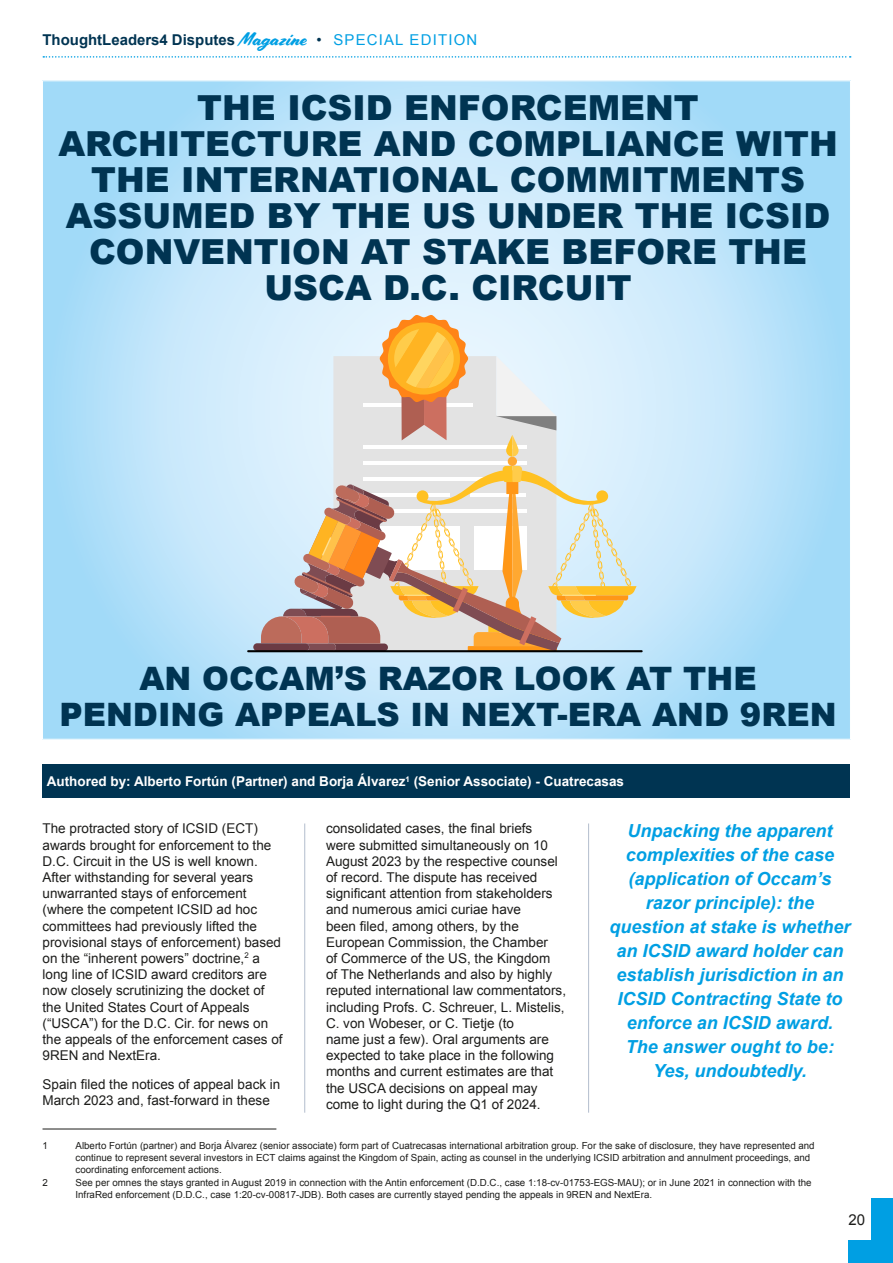
<style>
.page{position:relative;width:893px;height:1263px;background:#fff}
.page>*{position:absolute;margin:0;border:0;box-sizing:border-box;transform-origin:0 0}
.t1{font:900 34.5px/36px "Arial";color:#003452;text-align:center}
.t2{font:900 32.25px/36px "Arial";color:#003452;text-align:center}
.t3{font:italic 700 18px/24px "Arial";color:#009fe3;text-align:center}
.t4{font:700 15px "Arial";color:#003452}
.t5{font:15px "Arial";color:#1d1d1b}
.t6{font:13.5px/16.2px "Arial";color:#1d1d1b}
.t7{font:700 13.5px "Arial";color:#fff}
.t8{font:9.75px/11.7px "Arial";color:#1d1d1b}
.s1{font-family:"Cortado";font-weight:400;font-size:18.6px;color:#009fe3}
.s2{font-weight:400}
.s3{font-weight:400;color:#009fe3}
</style>
<div class="page">
<svg style="left:43px;top:56px;width:808px;height:2px"></svg>
<div style="left:872px;top:1198px;width:21px;height:65px;background:#009fe3"></div>
<div style="left:848px;top:1241px;width:45px;height:22px;background:#009fe3"></div>
<svg style="left:44px;top:83px;width:805px;height:654px;background:#bde4fa"></svg>
<div style="left:43px;top:765px;width:807px;height:33px;background:#003452"></div>
<hr style="left:43px;top:1128px;width:233px;height:1px;background:#1d1d1b">
<hr style="left:304px;top:823px;width:1px;height:290px;background:#b3bdcd">
<hr style="left:588px;top:823px;width:1px;height:290px;background:#b3bdcd">
<div style="left:333px;top:356px;width:223px;height:110px;background:#e3e3e3"></div>
<hr style="left:363px;top:403px;width:110px;height:3px;background:#fff">
<hr style="left:363px;top:445px;width:163px;height:4px;background:#fff">
<hr style="left:363px;top:461px;width:163px;height:4px;background:#fff">
<svg style="left:380px;top:315px;width:88px;height:125px;background:#ecb874"></svg>
<div style="left:508px;top:457px;width:9px;height:9px;background:#ffa831;border-radius:50%"></div>
<svg style="left:496px;top:356px;width:60px;height:101px"></svg>
<div style="left:253px;top:643px;width:56px;height:8px;background:#6b3b44;border-radius:4px"></div>
<svg style="left:261px;top:466px;width:376px;height:184px;background:#d9c7b5"></svg>
<hr style="left:320px;top:616px;width:31px;height:1px;background:#cc6f60">
<hr style="left:247px;top:650px;width:396px;height:2px;background:#000">
<p class="t4" style="left:43px;top:29px;width:436px">ThoughtLeaders4 Disputes <span class="s1">Magazine</span> <span class="s2">•</span> <span class="s3">SPECIAL EDITION</span></p>
<h1 class="t1" style="left:58px;top:89px;width:781px">THE ICSID ENFORCEMENT<br>ARCHITECTURE AND COMPLIANCE WITH<br>THE INTERNATIONAL COMMITMENTS<br>ASSUMED BY THE US UNDER THE ICSID<br>CONVENTION AT STAKE BEFORE THE<br>USCA D.C. CIRCUIT</h1>
<h2 class="t2" style="left:59px;top:660px;width:779px">AN OCCAM’S RAZOR LOOK AT THE<br>PENDING APPEALS IN NEXT-ERA AND 9REN</h2>
<p class="t7" style="left:47px;top:773px;width:579px">Authored by: Alberto Fortún (Partner) and Borja Álvarez<sup>1</sup> (Senior Associate) - Cuatrecasas</p>
<p class="t6" style="left:43px;top:821px;width:242px">The protracted story of ICSID (ECT) awards brought for enforcement to the D.C. Circuit in the US is well known.<br>After withstanding for several years unwarranted stays of enforcement (where the competent ICSID ad hoc<sup>1 </sup>committees had previously lifted the provisional stays of enforcement) based on the “inherent powers” doctrine,<sup>2</sup> a long line of ICSID award creditors are now closely scrutinizing the docket of the United States Court of Appeals (“USCA”) for the D.C. Cir. for news on the appeals of the enforcement cases of 9REN and NextEra.</p>
<p class="t6" style="left:43px;top:1076px;width:239px">Spain filed the notices of appeal back in<br>March 2023 and, fast-forward in these</p>
<p class="t8" style="left:43px;top:1140px;width:7px">1</p>
<p class="t8" style="left:76px;top:1140px;width:741px">Alberto Fortún (partner) and Borja Álvarez (senior associate) form part of Cuatrecasas international arbitration group. For the sake of disclosure, they have represented and continue to represent several investors in ECT claims against the Kingdom of Spain, acting as counsel in the underlying ICSID arbitration and annulment proceedings, and coordinating enforcement actions.</p>
<p class="t8" style="left:43px;top:1177px;width:7px">2</p>
<p class="t8" style="left:76px;top:1177px;width:737px">See per omnes the stays granted in August 2019 in connection with the Antin enforcement (D.D.C., case 1:18-cv-01753-EGS-MAU); or in June 2021 in connection with the<br>InfraRed enforcement (D.D.C., case 1:20-cv-00817-JDB). Both cases are currently stayed pending the appeals in 9REN and NextEra.</p>
<p class="t6" style="left:326px;top:821px;width:242px">consolidated cases, the final briefs<br>were submitted simultaneously on 10<br>August 2023 by the respective counsel of record. The dispute has received significant attention from stakeholders and numerous amici curiae have<br>been filed, among others, by the European Commission, the Chamber<br>of Commerce of the US, the Kingdom<br>of The Netherlands and also by highly reputed international law commentators, including Profs. C. Schreuer, L. Mistelis, C. von Wobeser, or C. Tietje (to<br>name just a few). Oral arguments are expected to take place in the following months and current estimates are that the USCA decisions on appeal may come to light during the Q1 of 2024.</p>
<p class="t3" style="left:609px;top:819px;width:242px">Unpacking the apparent complexities of the case (application of Occam’s razor principle): the question at stake is whether an ICSID award holder can establish jurisdiction in an<br>ICSID Contracting State to enforce an ICSID award.<br>The answer ought to be:<br>Yes, undoubtedly.</p>
<p class="t5" style="left:848px;top:1210px;width:18px">20</p>
</div>
